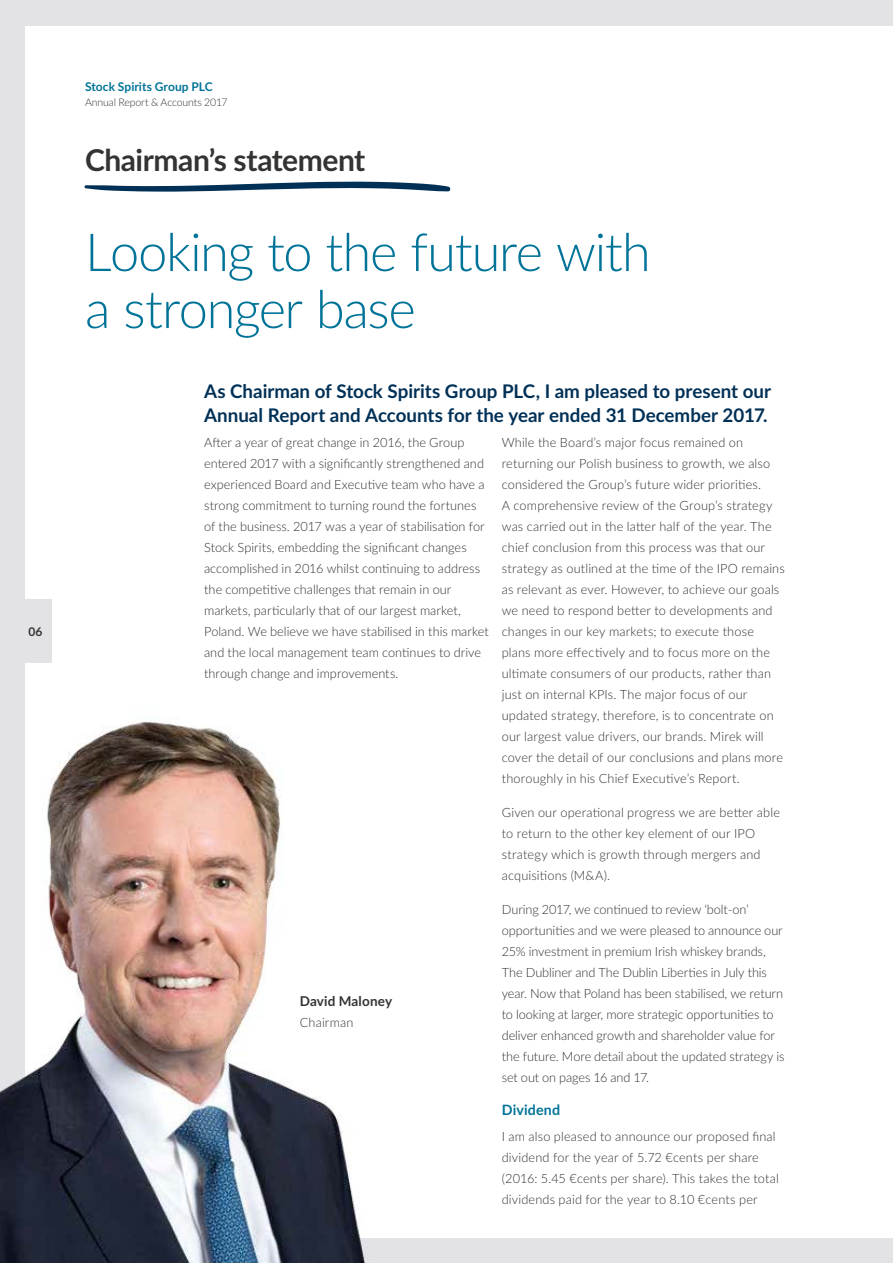
<style>
.page{position:relative;width:893px;height:1263px;background:#e3e3e6}
.page>*{position:absolute;margin:0;border:0;box-sizing:border-box;transform-origin:0 0}
.t1{font:300 52.5px/57px "Lato";letter-spacing:-.025em;color:#007398}
.t2{font:700 30px "Lato";letter-spacing:-.015em;color:#333332}
.t3{font:700 18.75px/24px "Lato";color:#003056}
.t4{font:700 14.25px "Lato";letter-spacing:.01em;color:#007398}
.t5{font:700 13.5px "Lato";letter-spacing:.01em;color:#333332}
.t6{font:300 12.75px/21px "Lato";letter-spacing:.005em;color:#333332}
.t7{font:700 12px "Lato";letter-spacing:.005em;color:#007398}
.t8{font:700 12px "Lato";color:#333332}
.t9{font:300 10.5px "Lato";letter-spacing:-.01em;color:#333332}
</style>
<div class="page">
<div style="left:26px;top:26px;width:867px;height:1211px;background:#fff"></div>
<svg style="left:84px;top:181px;width:367px;height:11px"></svg>
<img style="left:0;top:709px;width:375px;height:554px">
<img style="left:26px;top:709px;width:349px;height:528px">
<div style="left:0;top:600px;width:51px;height:63px;background:#e3e3e6"></div>
<p class="t8" style="left:29px;top:623px;width:16px">06</p>
<p class="t7" style="left:85px;top:77px;width:129px">Stock Spirits Group PLC</p>
<p class="t9" style="left:85px;top:95px;width:144px">Annual Report &amp; Accounts 2017</p>
<h2 class="t2" style="left:85px;top:138px;width:282px">Chairman’s statement</h2>
<h1 class="t1" style="left:85px;top:222px;width:567px">Looking to the future with a stronger base</h1>
<h3 class="t3" style="left:204px;top:378px;width:568px">As Chairman of Stock Spirits Group PLC, I am pleased to present our<br>Annual Report and Accounts for the year ended 31 December 2017.</h3>
<p class="t6" style="left:204px;top:431px;width:286px">After a year of great change in 2016, the Group entered 2017 with a significantly strengthened and experienced Board and Executive team who have a strong commitment to turning round the fortunes of the business. 2017 was a year of stabilisation for Stock Spirits, embedding the significant changes accomplished in 2016 whilst continuing to address the competitive challenges that remain in our markets, particularly that of our largest market, Poland. We believe we have stabilised in this market and the local management team continues to drive through change and improvements.</p>
<p class="t6" style="left:502px;top:431px;width:285px">While the Board’s major focus remained on returning our Polish business to growth, we also considered the Group’s future wider priorities.<br>A comprehensive review of the Group’s strategy was carried out in the latter half of the year. The chief conclusion from this process was that our strategy as outlined at the time of the IPO remains as relevant as ever. However, to achieve our goals we need to respond better to developments and changes in our key markets; to execute those plans more effectively and to focus more on the ultimate consumers of our products, rather than just on internal KPIs. The major focus of our updated strategy, therefore, is to concentrate on our largest value drivers, our brands. Mirek will cover the detail of our conclusions and plans more thoroughly in his Chief Executive’s Report.</p>
<p class="t6" style="left:502px;top:801px;width:280px">Given our operational progress we are better able to return to the other key element of our IPO strategy which is growth through mergers and acquisitions (M&amp;A).</p>
<p class="t6" style="left:502px;top:898px;width:284px">During 2017, we continued to review ‘bolt-on’ opportunities and we were pleased to announce our 25% investment in premium Irish whiskey brands, The Dubliner and The Dublin Liberties in July this year. Now that Poland has been stabilised, we return to looking at larger, more strategic opportunities to deliver enhanced growth and shareholder value for the future. More detail about the updated strategy is set out on pages 16 and 17.</p>
<p class="t4" style="left:502px;top:1100px;width:60px">Dividend</p>
<p class="t6" style="left:502px;top:1125px;width:279px">I am also pleased to announce our proposed final dividend for the year of 5.72 €cents per share (2016: 5.45 €cents per share). This takes the total dividends paid for the year to 8.10 €cents per</p>
<p class="t5" style="left:300px;top:991px;width:94px">David Maloney</p>
<p class="t6" style="left:300px;top:1011px;width:55px">Chairman</p>
</div>
